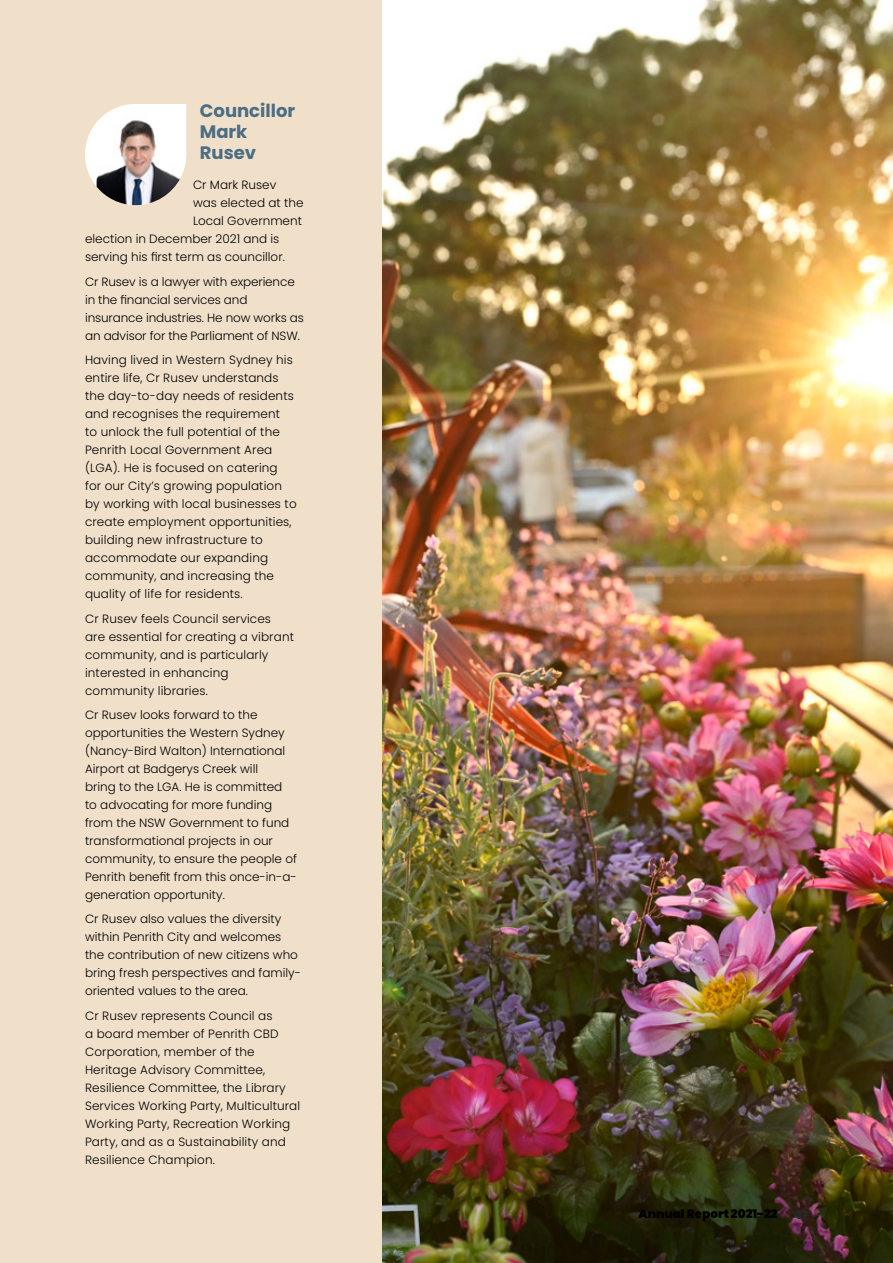
<style>
.page{position:relative;width:893px;height:1263px;background:#fff}
.page>*{position:absolute;margin:0;border:0;box-sizing:border-box;transform-origin:0 0}
.H3_Councillor_Names{font:700 18px/21px "Poppins";color:#4c6d84}
.Body_8pt{font:300 12px/18px "Poppins";letter-spacing:.01em;color:#000}
.Body_8pt-2{font:300 12px/18px "Poppins";letter-spacing:-.01em;color:#000}
.t1{font:900 12px "Poppins";color:#000}
.t2{font:900 12px "Poppins";color:#292829}
</style>
<div class="page">
<div style="left:0;top:0;width:383px;height:1263px;background:#f0e0ca"></div>
<img style="left:383px;top:0;width:510px;height:1263px">
<svg style="left:85px;top:104px;width:101px;height:83px"></svg>
<img style="left:97px;top:114px;width:84px;height:91px">
<p class="H3_Councillor_Names" style="left:200px;top:100px;width:97px">Councillor<br>Mark<br>Rusev</p>
<p class="Body_8pt" style="left:193px;top:176px;width:85px">Cr Mark Rusev</p>
<p class="Body_8pt" style="left:193px;top:194px;width:112px">was elected at the</p>
<p class="Body_8pt" style="left:193px;top:212px;width:110px">Local Government</p>
<p class="Body_8pt" style="left:85px;top:230px;width:196px">election in December 2021 and is</p>
<p class="Body_8pt" style="left:85px;top:248px;width:201px">serving his first term as councillor.</p>
<p class="Body_8pt-2" style="left:85px;top:273px;width:220px">Cr Rusev is a lawyer with experience in the financial services and insurance industries. He now works as an advisor for the Parliament of NSW.</p>
<p class="Body_8pt" style="left:85px;top:351px;width:213px">Having lived in Western Sydney his entire life, Cr Rusev understands the day-to-day needs of residents and recognises the requirement<br>to unlock the full potential of the<br>Penrith Local Government Area (LGA). He is focused on catering for our City’s growing population by working with local businesses to create employment opportunities, building new infrastructure to accommodate our expanding community, and increasing the quality of life for residents.</p>
<p class="Body_8pt" style="left:85px;top:609px;width:210px">Cr Rusev feels Council services are essential for creating a vibrant community, and is particularly interested in enhancing community libraries.</p>
<p class="Body_8pt" style="left:85px;top:706px;width:213px">Cr Rusev looks forward to the opportunities the Western Sydney (Nancy-Bird Walton) International<br>Airport at Badgerys Creek will<br>bring to the LGA. He is committed to advocating for more funding from the NSW Government to fund transformational projects in our community, to ensure the people of<br>Penrith benefit from this once-in-a&shy;generation opportunity.</p>
<p class="Body_8pt" style="left:85px;top:910px;width:217px">Cr Rusev also values the diversity within Penrith City and welcomes the contribution of new citizens who bring fresh perspectives and family&shy;oriented values to the area.</p>
<p class="Body_8pt" style="left:85px;top:1007px;width:217px">Cr Rusev represents Council as<br>a board member of Penrith CBD<br>Corporation, member of the<br>Heritage Advisory Committee,<br>Resilience Committee, the Library<br>Services Working Party, Multicultural<br>Working Party, Recreation Working<br>Party, and as a Sustainability and<br>Resilience Champion.</p>
<p class="t1" style="left:638px;top:1207px;width:141px">Annual Report 2021-22</p>
<p class="t2" style="left:793px;top:1207px;width:16px">47</p>
</div>
